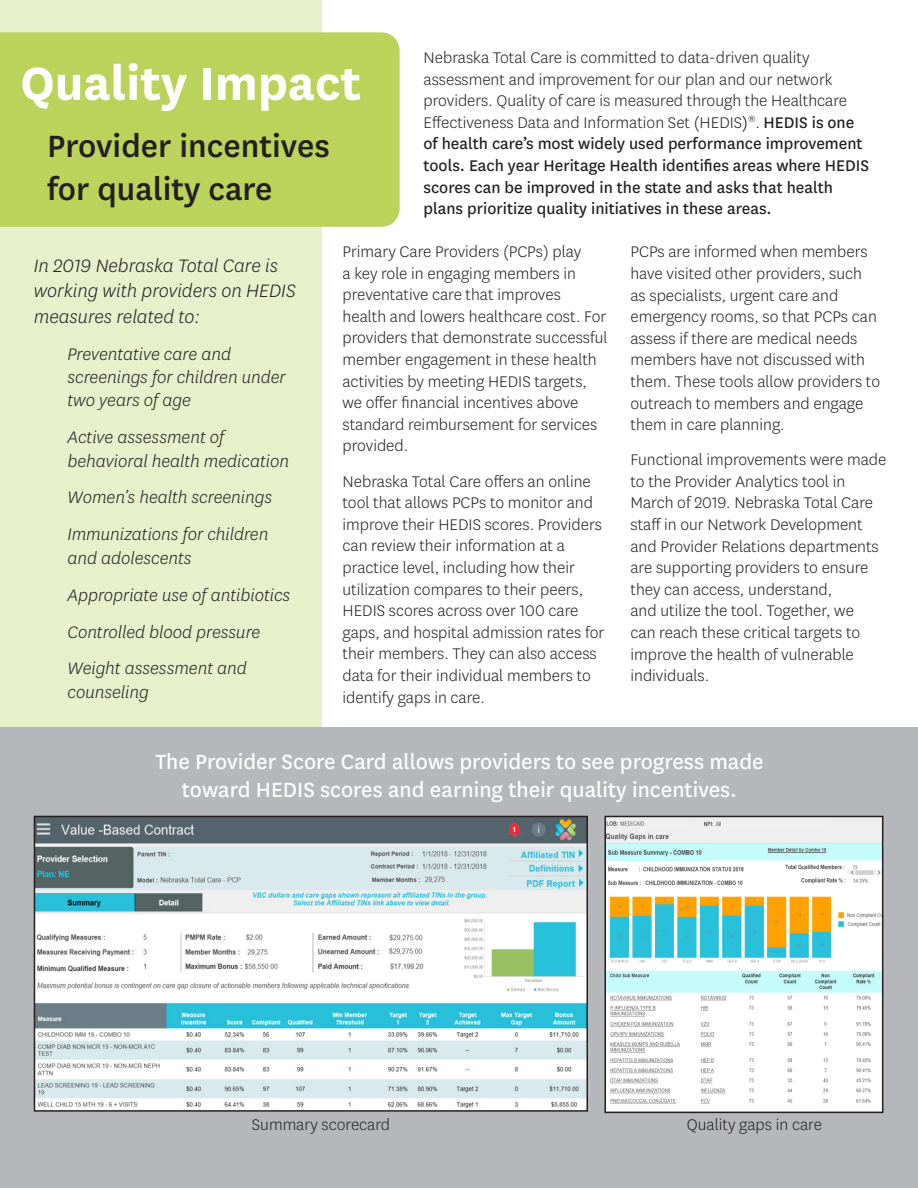
<style>
.page{position:relative;width:918px;height:1188px;background:#fff}
.page>*{position:absolute;margin:0;border:0;box-sizing:border-box;transform-origin:0 0}
.t1{font:700 54px "Centene Sans";color:#fff}
.t2{font:500 36px "Centene Sans";color:#231f20}
.t3{font:24px/28.8px "Centene Sans";color:#fff;text-align:center}
.t4{font:italic 300 21px/25.2px "Centene Sans";color:#231f20}
.t5{font:italic 300 19.5px/23.4px "Centene Sans";color:#231f20}
.t6{font:300 18px/21.6px "Centene Sans";color:#231f20}
.t7{font:18px "Centene Sans";color:#231f20}
.t8{font:300 10.5px "Centene Sans";color:#000}
.s1{color:#000}
.s2{font-weight:400}
</style>
<div class="page">
<div style="left:0;top:0;width:322px;height:732px;background:#e7efcb"></div>
<div style="left:0;top:32px;width:400px;height:195px;background:#bbd35a"></div>
<div style="left:0;top:728px;width:918px;height:460px;background:#b6b7bb"></div>
<img style="left:37px;top:819px;width:548px;height:290px">
<div style="left:34px;top:816px;width:554px;height:296px;border:2px solid #231f20"></div>
<img style="left:607px;top:819px;width:273px;height:291px">
<div style="left:604px;top:816px;width:279px;height:297px;border:2px solid #231f20"></div>
<p class="t6" style="left:424px;top:46px;width:388px">Nebraska Total Care is committed to data-driven quality</p>
<p class="t6" style="left:424px;top:68px;width:411px">assessment and improvement for our plan and our network</p>
<p class="t6" style="left:424px;top:89px;width:425px">providers. Quality of care is measured through the Healthcare</p>
<p class="t6" style="left:424px;top:111px;width:432px">Effectiveness Data and Information Set (HEDIS<span class="s1">)</span> . <span class="s2">HEDIS is one</span></p>
<p class="t1" style="left:20px;top:45px;width:342px">Quality Impact</p>
<p class="t2" style="left:47px;top:121px;width:284px">Provider incentives</p>
<p class="t8" style="left:748px;top:112px;width:9px">®</p>
<p class="t7" style="left:424px;top:132px;width:441px">of health care’s most widely used performance improvement</p>
<p class="t7" style="left:424px;top:153px;width:447px">tools. Each year Heritage Health identifies areas where HEDIS</p>
<p class="t7" style="left:424px;top:175px;width:411px">scores can be improved in the state and asks that health</p>
<p class="t7" style="left:424px;top:197px;width:350px">plans prioritize quality initiatives in these areas.</p>
<p class="t6" style="left:343px;top:240px;width:267px">Primary Care Providers (PCPs) play<br>a key role in engaging members in preventative care that improves health and lowers healthcare cost. For providers that demonstrate successful member engagement in these health activities by meeting HEDIS targets, we offer financial incentives above standard reimbursement for services provided.</p>
<p class="t6" style="left:343px;top:470px;width:263px">Nebraska Total Care offers an online tool that allows PCPs to monitor and improve their HEDIS scores. Providers can review their information at a practice level, including how their utilization compares to their peers, HEDIS scores across over 100 care gaps, and hospital admission rates for their members. They can also access data for their individual members to identify gaps in care.</p>
<p class="t2" style="left:47px;top:164px;width:227px">for quality care</p>
<p class="t6" style="left:630px;top:241px;width:251px">PCPs are informed when members have visited other providers, such as specialists, urgent care and emergency rooms, so that PCPs can assess if there are medical needs members have not discussed with them. These tools allow providers to outreach to members and engage them in care planning.</p>
<p class="t6" style="left:630px;top:448px;width:257px">Functional improvements were made to the Provider Analytics tool in<br>March of 2019. Nebraska Total Care staff in our Network Development and Provider Relations departments are supporting providers to ensure they can access, understand,<br>and utilize the tool. Together, we<br>can reach these critical targets to improve the health of vulnerable individuals.</p>
<p class="t4" style="left:34px;top:253px;width:264px">In 2019 Nebraska Total Care is working with providers on HEDIS measures related to:</p>
<p class="t5" style="left:67px;top:341px;width:220px">Preventative care and screenings for children under two years of age</p>
<p class="t5" style="left:67px;top:425px;width:223px">Active assessment of behavioral health medication</p>
<p class="t5" style="left:67px;top:485px;width:206px">Women’s health screenings</p>
<p class="t5" style="left:67px;top:522px;width:202px">Immunizations for children and adolescents</p>
<p class="t5" style="left:67px;top:583px;width:224px">Appropriate use of antibiotics</p>
<p class="t5" style="left:67px;top:620px;width:194px">Controlled blood pressure</p>
<p class="t5" style="left:67px;top:656px;width:181px">Weight assessment and counseling</p>
<p class="t3" style="left:155px;top:746px;width:610px">The Provider Score Card allows providers to see progress made toward HEDIS scores and earning their quality incentives.</p>
<p class="t6" style="left:252px;top:1113px;width:140px">Summary scorecard</p>
<p class="t6" style="left:687px;top:1113px;width:137px">Quality gaps in care</p>
</div>
